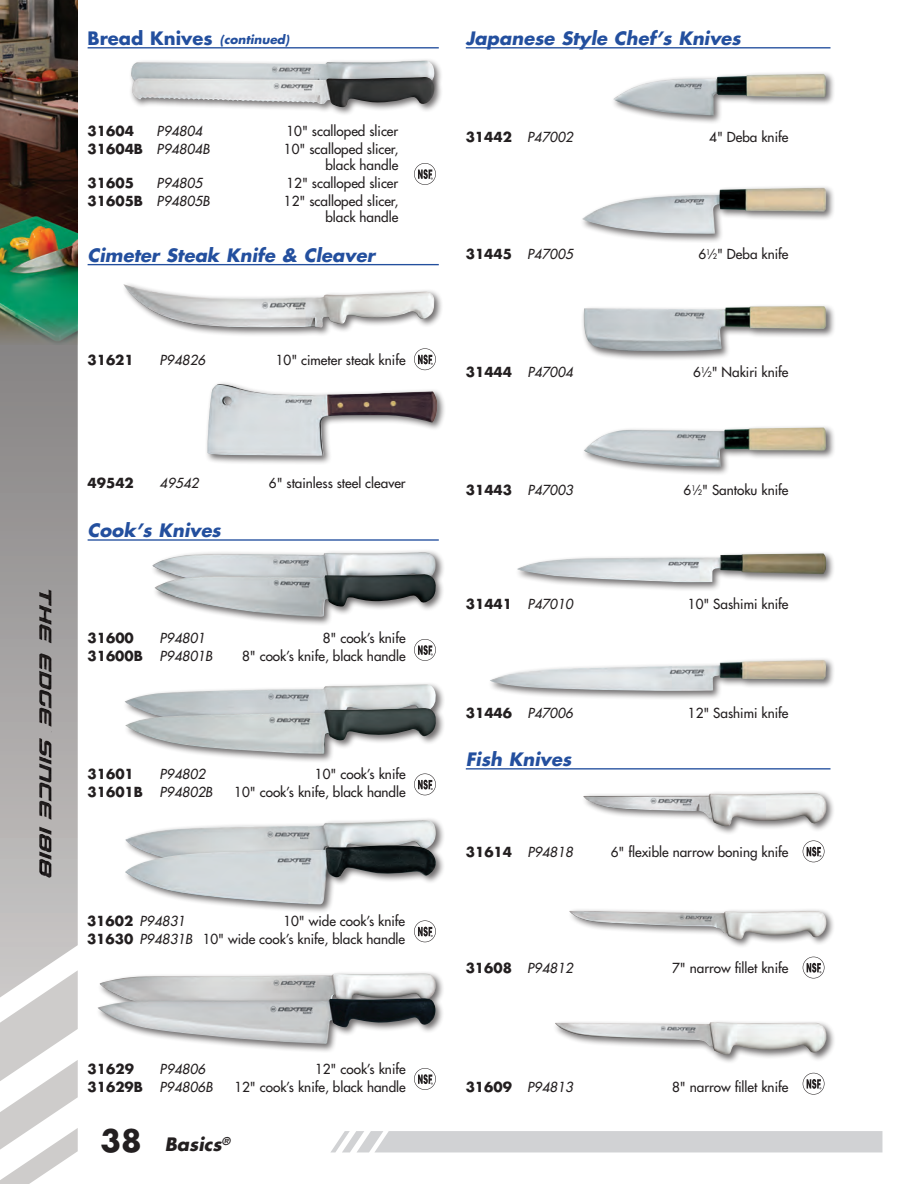
<style>
.page{position:relative;width:914px;height:1184px;background:#fff}
.page>*{position:absolute;margin:0;border:0;box-sizing:border-box;transform-origin:0 0}
.t1{font:italic 700 18px "Futura";color:#234f9e}
.t2{font:700 18px "Futura";color:#234f9e}
.t3{font:italic 700 18px "Futura";color:#231f20}
.t4{font:13.5px/16.2px "Futura";color:#231f20;text-align:right}
.t5{font:italic 13.5px "Futura";color:#231f20}
.t6{font:700 13.5px "Futura";color:#231f20}
.s1{font-style:italic;font-size:12px}
.s2{font-weight:700;font-style:normal}
.s3{font-weight:700}
.s4{font-style:italic}
.s5{font-style:normal;font-size:30px}
.s6{font-size:7.35px}
</style>
<div class="page">
<svg style="left:0;top:352px;width:78px;height:618px;background:#a6a4a3"></svg>
<img style="left:40px;top:589px;width:12px;height:288px">
<div style="left:331px;top:1131px;width:551px;height:21px;background:#d1d2d4"></div>
<img style="left:0;top:0;width:78px;height:352px">
<div style="left:97px;top:970px;width:347px;height:57px;background:#231f20;opacity:.65"></div>
<img style="left:100px;top:973px;width:335px;height:22px">
<div style="left:123px;top:817px;width:322px;height:67px;background:#231f20;opacity:.65"></div>
<img style="left:125px;top:820px;width:311px;height:22px">
<div style="left:123px;top:681px;width:322px;height:58px;background:#231f20;opacity:.65"></div>
<img style="left:125px;top:684px;width:312px;height:21px">
<div style="left:150px;top:549px;width:295px;height:55px;background:#231f20;opacity:.65"></div>
<img style="left:152px;top:552px;width:283px;height:19px">
<div style="left:129px;top:58px;width:314px;height:43px;background:#231f20;opacity:.65"></div>
<img style="left:130px;top:61px;width:305px;height:13px">
<hr style="left:88px;top:264px;width:351px;height:1px;background:#234f9e">
<hr style="left:88px;top:539px;width:351px;height:1px;background:#234f9e">
<hr style="left:466px;top:768px;width:364px;height:1px;background:#234f9e">
<hr style="left:466px;top:47px;width:364px;height:1px;background:#234f9e">
<hr style="left:88px;top:47px;width:351px;height:1px;background:#234f9e">
<div style="left:567px;top:908px;width:268px;height:41px;background:#231f20;opacity:.65"></div>
<img style="left:569px;top:910px;width:257px;height:29px">
<div style="left:121px;top:282px;width:322px;height:55px;background:#231f20;opacity:.65"></div>
<img style="left:123px;top:284px;width:312px;height:43px">
<div style="left:205px;top:381px;width:241px;height:84px;background:#231f20;opacity:.65"></div>
<img style="left:207px;top:384px;width:230px;height:72px">
<div style="left:610px;top:71px;width:225px;height:54px;background:#231f20;opacity:.65"></div>
<img style="left:613px;top:74px;width:213px;height:42px">
<div style="left:553px;top:1019px;width:282px;height:44px;background:#231f20;opacity:.65"></div>
<img style="left:554px;top:1022px;width:272px;height:32px">
<div style="left:581px;top:424px;width:254px;height:52px;background:#231f20;opacity:.65"></div>
<img style="left:583px;top:427px;width:243px;height:40px">
<div style="left:581px;top:303px;width:254px;height:57px;background:#231f20;opacity:.65"></div>
<img style="left:582px;top:306px;width:244px;height:45px">
<div style="left:579px;top:185px;width:256px;height:58px;background:#231f20;opacity:.65"></div>
<img style="left:582px;top:188px;width:244px;height:46px">
<div style="left:488px;top:657px;width:347px;height:43px;background:#231f20;opacity:.65"></div>
<img style="left:489px;top:659px;width:337px;height:32px">
<div style="left:515px;top:550px;width:320px;height:41px;background:#231f20;opacity:.65"></div>
<img style="left:516px;top:553px;width:310px;height:29px">
<div style="left:581px;top:790px;width:254px;height:45px;background:#231f20;opacity:.65"></div>
<img style="left:583px;top:793px;width:243px;height:33px">
<div style="left:129px;top:74px;width:314px;height:42px;background:#231f20;opacity:.65"></div>
<img style="left:132px;top:77px;width:302px;height:30px">
<div style="left:152px;top:571px;width:293px;height:55px;background:#231f20;opacity:.65"></div>
<img style="left:155px;top:574px;width:282px;height:43px">
<div style="left:123px;top:705px;width:322px;height:58px;background:#231f20;opacity:.65"></div>
<img style="left:125px;top:708px;width:312px;height:46px">
<div style="left:123px;top:842px;width:322px;height:71px;background:#231f20;opacity:.65"></div>
<img style="left:125px;top:844px;width:312px;height:60px">
<div style="left:96px;top:995px;width:348px;height:58px;background:#231f20;opacity:.65"></div>
<img style="left:97px;top:998px;width:338px;height:46px">
<svg style="left:414px;top:163px;width:22px;height:22px"></svg>
<svg style="left:414px;top:348px;width:22px;height:22px"></svg>
<svg style="left:414px;top:639px;width:22px;height:22px"></svg>
<svg style="left:414px;top:773px;width:22px;height:22px"></svg>
<svg style="left:414px;top:920px;width:22px;height:22px"></svg>
<svg style="left:414px;top:1068px;width:22px;height:21px"></svg>
<svg style="left:802px;top:1072px;width:22px;height:22px"></svg>
<svg style="left:802px;top:956px;width:22px;height:22px"></svg>
<svg style="left:802px;top:840px;width:22px;height:22px"></svg>
<svg style="left:0;top:0;width:5px;height:5px"></svg>
<svg style="left:0;top:970px;width:78px;height:214px"></svg>
<p class="t2" style="left:88px;top:26px;width:203px">Bread Knives <span class="s1">(continued)</span></p>
<p class="t1" style="left:466px;top:26px;width:276px">Japanese Style Chef’s Knives</p>
<p class="t6" style="left:88px;top:121px;width:48px">31604</p>
<p class="t5" style="left:157px;top:122px;width:47px">P94804</p>
<p class="t4" style="left:286px;top:122px;width:113px">10" scalloped slicer</p>
<p class="t5" style="left:88px;top:140px;width:123px"><span class="s2">31604B</span> P94804B</p>
<p class="t4" style="left:284px;top:140px;width:116px">10" scalloped slicer, black handle</p>
<p class="t6" style="left:88px;top:173px;width:48px">31605</p>
<p class="t5" style="left:157px;top:174px;width:47px">P94805</p>
<p class="t4" style="left:286px;top:175px;width:113px">12" scalloped slicer</p>
<p class="t5" style="left:88px;top:192px;width:123px"><span class="s2">31605B</span> P94805B</p>
<p class="t4" style="left:284px;top:193px;width:116px">12" scalloped slicer, black handle</p>
<p class="t1" style="left:88px;top:243px;width:289px">Cimeter Steak Knife &amp; Cleaver</p>
<p class="t6" style="left:87px;top:351px;width:48px">31621</p>
<p class="t5" style="left:159px;top:352px;width:47px">P94826</p>
<p class="t4" style="left:276px;top:352px;width:131px">10" cimeter steak knife</p>
<p class="t6" style="left:88px;top:473px;width:48px">49542</p>
<p class="t5" style="left:160px;top:474px;width:41px">49542</p>
<p class="t4" style="left:269px;top:475px;width:138px">6" stainless steel cleaver</p>
<p class="t1" style="left:88px;top:518px;width:135px">Cook’s Knives</p>
<p class="t6" style="left:87px;top:628px;width:48px">31600</p>
<p class="t5" style="left:159px;top:629px;width:47px">P94801</p>
<p class="t4" style="left:323px;top:629px;width:84px">8" cook’s knife</p>
<p class="t5" style="left:87px;top:647px;width:126px"><span class="s2">31600B</span> P94801B</p>
<p class="t4" style="left:242px;top:647px;width:165px">8" cook’s knife, black handle</p>
<p class="t6" style="left:88px;top:764px;width:48px">31601</p>
<p class="t5" style="left:160px;top:765px;width:47px">P94802</p>
<p class="t4" style="left:315px;top:765px;width:92px">10" cook’s knife</p>
<p class="t5" style="left:88px;top:783px;width:126px"><span class="s2">31601B</span> P94802B</p>
<p class="t4" style="left:234px;top:783px;width:173px">10" cook’s knife, black handle</p>
<p class="t4" style="left:87px;top:912px;width:320px;line-height:18px">10" wide cook’s knife<br><span class="s3">31630</span> <span class="s4">P94831B</span> 10" wide cook’s knife, black handle</p>
<p class="t5" style="left:87px;top:912px;width:100px"><span class="s2">31602</span> P94831</p>
<p class="t6" style="left:88px;top:1060px;width:48px">31629</p>
<p class="t5" style="left:160px;top:1060px;width:47px">P94806</p>
<p class="t4" style="left:315px;top:1061px;width:92px">12" cook’s knife</p>
<p class="t5" style="left:88px;top:1078px;width:126px"><span class="s2">31629B</span> P94806B</p>
<p class="t4" style="left:234px;top:1079px;width:173px">12" cook’s knife, black handle</p>
<p class="t3" style="left:100px;top:1132px;width:131px"><span class="s5">38</span> Basics<sup>®</sup></p>
<p class="t5" style="left:465px;top:128px;width:109px"><span class="s2">31442</span> P47002</p>
<p class="t4" style="left:709px;top:129px;width:81px">4" Deba knife</p>
<p class="t5" style="left:465px;top:245px;width:109px"><span class="s2">31445</span> P47005</p>
<p class="t4" style="left:698px;top:246px;width:92px">6<sup>1</sup>⁄<span class="s6">2</span>" Deba knife</p>
<p class="t5" style="left:466px;top:363px;width:109px"><span class="s2">31444</span> P47004</p>
<p class="t4" style="left:693px;top:364px;width:97px">6<sup>1</sup>⁄<span class="s6">2</span>" Nakiri knife</p>
<p class="t5" style="left:466px;top:481px;width:109px"><span class="s2">31443</span> P47003</p>
<p class="t4" style="left:683px;top:482px;width:106px">6<sup>1</sup>⁄<span class="s6">2</span>" Santoku knife</p>
<p class="t5" style="left:466px;top:595px;width:109px"><span class="s2">31441</span> P47010</p>
<p class="t4" style="left:687px;top:595px;width:102px">10" Sashimi knife</p>
<p class="t5" style="left:466px;top:704px;width:109px"><span class="s2">31446</span> P47006</p>
<p class="t4" style="left:687px;top:704px;width:102px">12" Sashimi knife</p>
<p class="t1" style="left:466px;top:747px;width:107px">Fish Knives</p>
<p class="t5" style="left:466px;top:843px;width:109px"><span class="s2">31614</span> P94818</p>
<p class="t4" style="left:610px;top:844px;width:179px">6" flexible narrow boning knife</p>
<p class="t5" style="left:465px;top:959px;width:109px"><span class="s2">31608</span> P94812</p>
<p class="t4" style="left:672px;top:959px;width:118px">7" narrow fillet knife</p>
<p class="t5" style="left:465px;top:1078px;width:109px"><span class="s2">31609</span> P94813</p>
<p class="t4" style="left:672px;top:1079px;width:118px">8" narrow fillet knife</p>
</div>
